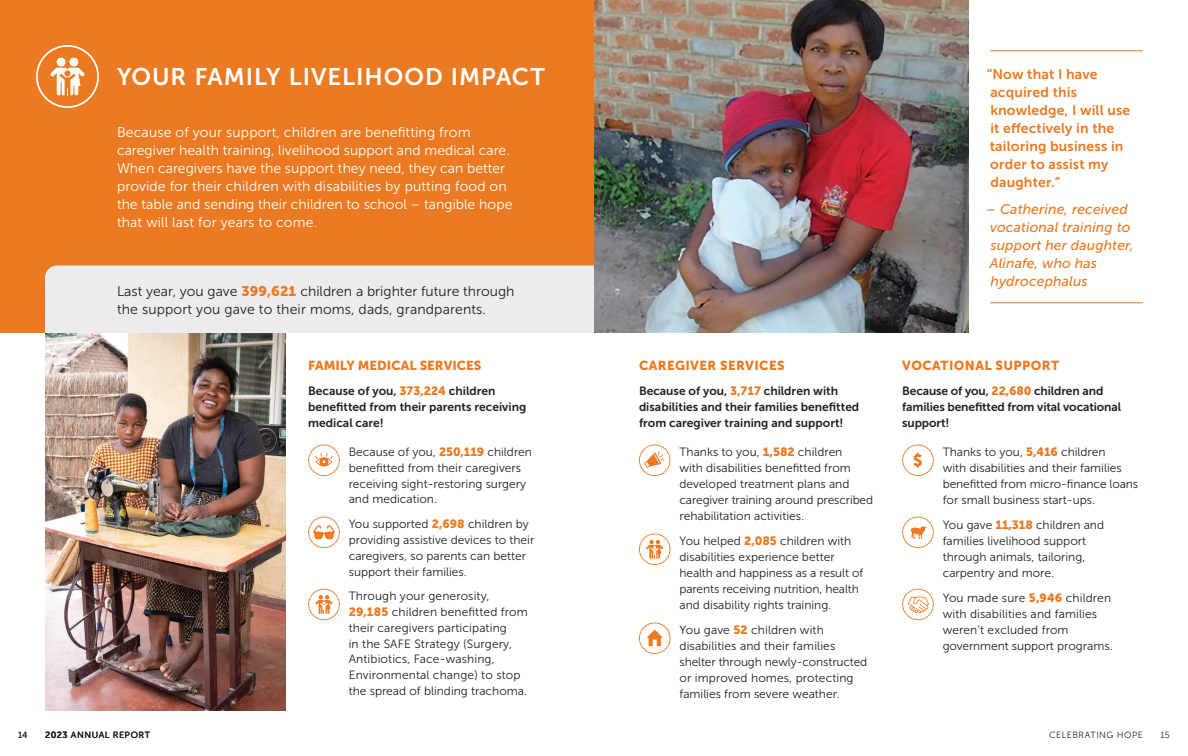
<style>
.page{position:relative;width:1188px;height:756px;background:#fff}
.page>*{position:absolute;margin:0;border:0;box-sizing:border-box;transform-origin:0 0}
.Heading_1{font:24px "Museo Sans 700";letter-spacing:.04em;color:#fff}
.Body{font:14px/18px "Museo Sans 300";color:#fff}
.Text_Paragraph{font:14px/18px "Museo Sans 700";letter-spacing:.01em;color:#ec7a23}
.Body-2{font:14px/18px "Museo Sans 300";color:#231f20}
.Text_Paragraph-2{font:italic 14px/18px "Museo Sans 500";letter-spacing:.01em;color:#ec7a23}
.Text_Paragraph-3{font:13px "Museo Sans 900";letter-spacing:.03em;color:#ec7a23}
.Text_Paragraph-4{font:13px "Museo Sans 900";color:#ec7a23}
.Text_Paragraph-5{font:12px/16px "Museo Sans 300";color:#231f20}
.Text_Paragraph-6{font:12px/16px "Museo Sans 700";color:#231f20}
.Text_Paragraph-7{font:9px "Museo Sans 300";letter-spacing:.055em;color:#231f20}
.Text_Paragraph-8{font:9px "Museo Sans 500";letter-spacing:.06em;color:#231f20}
.s1{font-family:"Museo Sans 900";color:#ec7a23}
.s2{font-family:"Museo Sans 700"}
</style>
<div class="page">
<svg style="left:308px;top:589px;width:32px;height:31px"></svg>
<svg style="left:308px;top:517px;width:32px;height:31px"></svg>
<svg style="left:308px;top:445px;width:32px;height:31px"></svg>
<div style="left:0;top:0;width:594px;height:333px;background:#ec7a23"></div>
<svg style="left:36px;top:45px;width:63px;height:63px"></svg>
<img style="left:45px;top:333px;width:241px;height:378px">
<div style="left:45px;top:266px;width:549px;height:67px;background:#ececee"></div>
<img style="left:594px;top:0;width:374px;height:333px">
<hr style="left:990px;top:51px;width:153px;height:1px;background:#ec7a23">
<hr style="left:990px;top:303px;width:153px;height:1px;background:#ec7a23">
<svg style="left:639px;top:533px;width:32px;height:32px"></svg>
<svg style="left:639px;top:444px;width:32px;height:32px"></svg>
<svg style="left:639px;top:622px;width:32px;height:32px"></svg>
<svg style="left:902px;top:445px;width:32px;height:31px"></svg>
<svg style="left:902px;top:517px;width:32px;height:31px"></svg>
<svg style="left:902px;top:589px;width:32px;height:31px"></svg>
<p class="Heading_1" style="left:117px;top:64px;width:430px">YOUR FAMILY LIVELIHOOD IMPACT</p>
<p class="Body" style="left:117px;top:123px;width:397px">Because of your support, children are benefitting from caregiver health training, livelihood support and medical care.<br>When caregivers have the support they need, they can better provide for their children with disabilities by putting food on the table and sending their children to school – tangible hope that will last for years to come.</p>
<p class="Body-2" style="left:117px;top:282px;width:399px">Last year, you gave <span class="s1">399,621</span> children a brighter future through the support you gave to their moms, dads, grandparents.</p>
<p class="Text_Paragraph-7" style="left:18px;top:730px;width:11px">14</p>
<p class="Text_Paragraph-8" style="left:45px;top:730px;width:107px"><span class="s2">2023</span> ANNUAL REPORT</p>
<p class="Text_Paragraph-4" style="left:308px;top:358px;width:175px">FAMILY MEDICAL SERVICES</p>
<p class="Text_Paragraph-6" style="left:308px;top:383px;width:220px">Because of you, <span class="s1">373,224</span> children benefitted from their parents receiving medical care!</p>
<p class="Text_Paragraph-5" style="left:349px;top:444px;width:185px">Because of you, <span class="s1">250,119</span> children benefitted from their caregivers receiving sight-restoring surgery and medication.</p>
<p class="Text_Paragraph-5" style="left:349px;top:516px;width:187px">You supported <span class="s1">2,698</span> children by providing assistive devices to their caregivers, so parents can better support their families.</p>
<p class="Text_Paragraph-5" style="left:349px;top:588px;width:180px">Through your generosity,<br><span class="s1">29,185</span> children benefitted from their caregivers participating<br>in the SAFE Strategy (Surgery,<br>Antibiotics, Face-washing,<br>Environmental change) to stop the spread of blinding trachoma.</p>
<p class="Text_Paragraph-3" style="left:639px;top:358px;width:147px">CAREGIVER SERVICES</p>
<p class="Text_Paragraph-6" style="left:639px;top:383px;width:222px">Because of you, <span class="s1">3,717</span> children with disabilities and their families benefitted from caregiver training and support!</p>
<p class="Text_Paragraph-5" style="left:680px;top:444px;width:195px">Thanks to you, <span class="s1">1,582</span> children<br>with disabilities benefitted from developed treatment plans and caregiver training around prescribed rehabilitation activities.</p>
<p class="Text_Paragraph-5" style="left:680px;top:533px;width:185px">You helped <span class="s1">2,085</span> children with disabilities experience better health and happiness as a result of parents receiving nutrition, health and disability rights training.</p>
<p class="Text_Paragraph-5" style="left:680px;top:622px;width:189px">You gave <span class="s1">52</span> children with disabilities and their families shelter through newly-constructed or improved homes, protecting families from severe weather.</p>
<p class="Text_Paragraph" style="left:987px;top:65px;width:145px">“Now that I have acquired this knowledge, I will use it effectively in the tailoring business in order to assist my daughter.”</p>
<p class="Text_Paragraph-2" style="left:986px;top:200px;width:149px">– Catherine, received vocational training to support her daughter,<br>Alinafe, who has hydrocephalus</p>
<p class="Text_Paragraph-3" style="left:902px;top:358px;width:158px">VOCATIONAL SUPPORT</p>
<p class="Text_Paragraph-6" style="left:902px;top:383px;width:220px">Because of you, <span class="s1">22,680</span> children and families benefitted from vital vocational support!</p>
<p class="Text_Paragraph-5" style="left:943px;top:444px;width:197px">Thanks to you, <span class="s1">5,416</span> children<br>with disabilities and their families benefitted from micro-finance loans for small business start-ups.</p>
<p class="Text_Paragraph-5" style="left:943px;top:517px;width:163px">You gave <span class="s1">11,318</span> children and families livelihood support through animals, tailoring, carpentry and more.</p>
<p class="Text_Paragraph-5" style="left:943px;top:590px;width:171px">You made sure <span class="s1">5,946</span> children with disabilities and families weren’t excluded from government support programs.</p>
<p class="Text_Paragraph-7" style="left:1049px;top:730px;width:95px">CELEBRATING HOPE</p>
<p class="Text_Paragraph-7" style="left:1161px;top:730px;width:11px">15</p>
</div>
